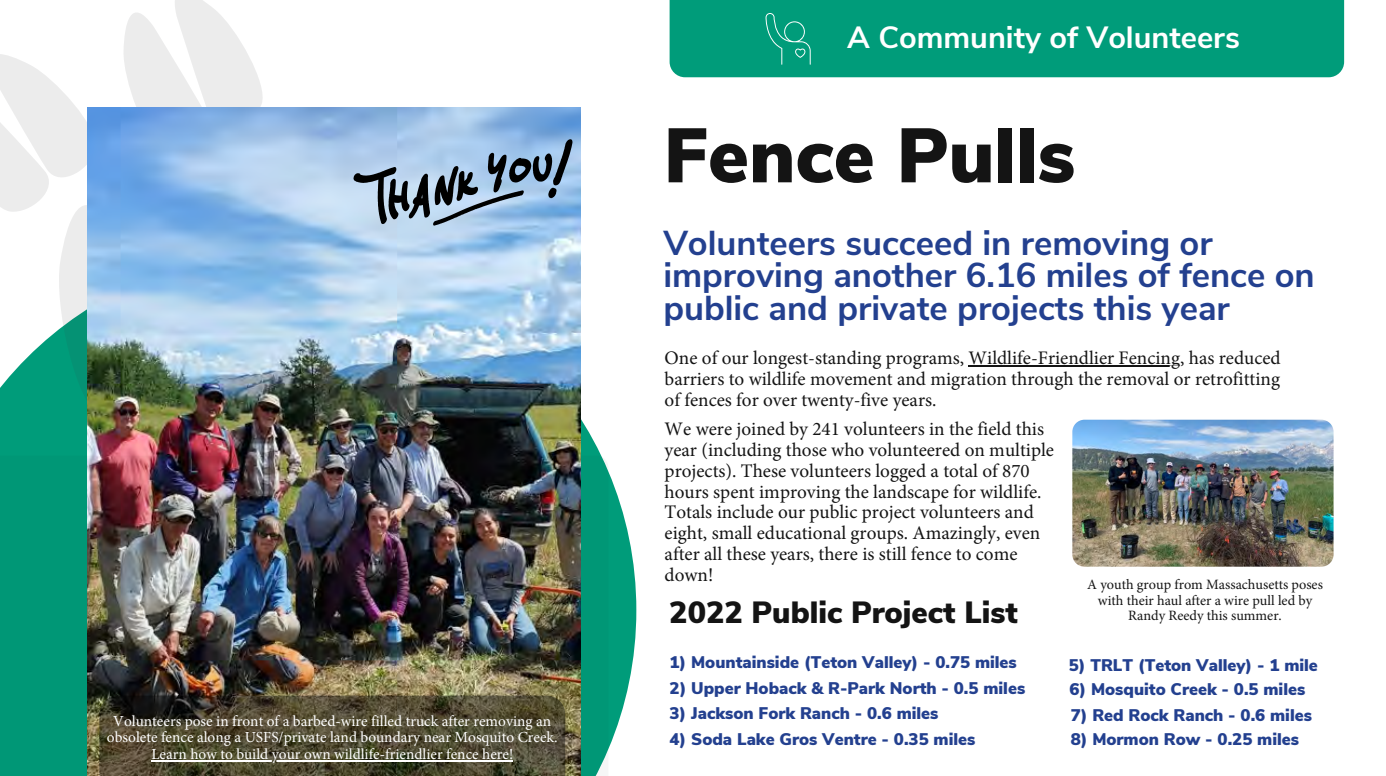
<style>
.page{position:relative;width:1386px;height:776px;background:#fff}
.page>*{position:absolute;margin:0;border:0;box-sizing:border-box;transform-origin:0 0}
.t1{font:900 76.65px "Nunito Sans";color:#141414}
.t2{font:700 34.48px/32.4px "Nunito Sans";color:#23408f}
.t3{font:700 30.62px "Nunito Sans";color:#fff}
.t4{font:900 30.62px "Nunito Sans";color:#141414}
.t5{font:19.07px/20.8px "Minion Pro";color:#141414;text-align:justify}
.t6{font:900 16.8px "Nunito Sans";color:#23408f}
.t7{font:15.4px/16.4px "Minion Pro";color:#fff;text-align:center}
.t8{font:14.35px/15.4px "Minion Pro";color:#141414;text-align:center}
</style>
<div class="page">
<svg style="left:0;top:253px;width:636px;height:497px"></svg>
<svg style="left:11px;top:232px;width:77px;height:216px"></svg>
<svg style="left:0;top:0;width:263px;height:232px"></svg>
<img style="left:88px;top:107px;width:492px;height:348px">
<svg style="left:353px;top:139px;width:220px;height:87px;background:#89a2bc"></svg>
<hr style="left:969px;top:366px;width:211px;height:1px;background:#141414">
<img style="left:0;top:455px;width:608px;height:321px">
<img style="left:1072px;top:420px;width:262px;height:146px;border-radius:12px">
<svg style="left:99px;top:695px;width:466px;height:81px;background:#4c4730"></svg>
<hr style="left:151px;top:760px;width:362px;height:2px;background:#fff">
<div style="left:670px;top:0;width:674px;height:77px;background:#009c7a"></div>
<svg style="left:766px;top:13px;width:45px;height:52px;background:#17a586"></svg>
<p class="t7" style="left:107px;top:714px;width:452px">Volunteers pose in front of a barbed-wire filled truck after removing an obsolete fence along a USFS/private land boundary near Mosquito Creek.<br>Learn how to build your own wildlife-friendlier fence here!</p>
<h3 class="t3" style="left:847px;top:17px;width:394px">A Community of Volunteers</h3>
<h1 class="t1" style="left:664px;top:105px;width:413px">Fence Pulls</h1>
<h2 class="t2" style="left:663px;top:227px;width:653px">Volunteers succeed in removing or improving another 6.16 miles of fence on public and private projects this year</h2>
<p class="t5" style="left:665px;top:349px;width:618px">One of our longest-standing programs, Wildlife-Friendlier Fencing, has reduced barriers to wildlife movement and migration through the removal or retrofitting of fences for over twenty-five years.</p>
<p class="t5" style="left:665px;top:420px;width:391px;text-align:left">We were joined by 241 volunteers in the field this year (including those who volunteered on multiple projects). These volunteers logged a total of 870 hours spent improving the landscape for wildlife.<br>Totals include our public project volunteers and eight, small educational groups. Amazingly, even after all these years, there is still fence to come down!</p>
<h3 class="t4" style="left:669px;top:592px;width:350px">2022 Public Project List</h3>
<p class="t8" style="left:1087px;top:578px;width:237px">A youth group from Massachusetts poses with their haul after a wire pull led by<br>Randy Reedy this summer.</p>
<p class="t6" style="left:670px;top:651px;width:349px">1) Mountainside (Teton Valley) - 0.75 miles</p>
<p class="t6" style="left:670px;top:677px;width:357px">2) Upper Hoback &amp; R-Park North - 0.5 miles</p>
<p class="t6" style="left:670px;top:702px;width:270px">3) Jackson Fork Ranch - 0.6 miles</p>
<p class="t6" style="left:1071px;top:703px;width:243px">7) Red Rock Ranch - 0.6 miles</p>
<p class="t6" style="left:1069px;top:654px;width:251px">5) TRLT (Teton Valley) - 1 mile</p>
<p class="t6" style="left:1069px;top:678px;width:237px">6) Mosquito Creek - 0.5 miles</p>
<p class="t6" style="left:670px;top:727px;width:307px">4) Soda Lake Gros Ventre - 0.35 miles</p>
<p class="t6" style="left:1071px;top:727px;width:230px">8) Mormon Row - 0.25 miles</p>
</div>
